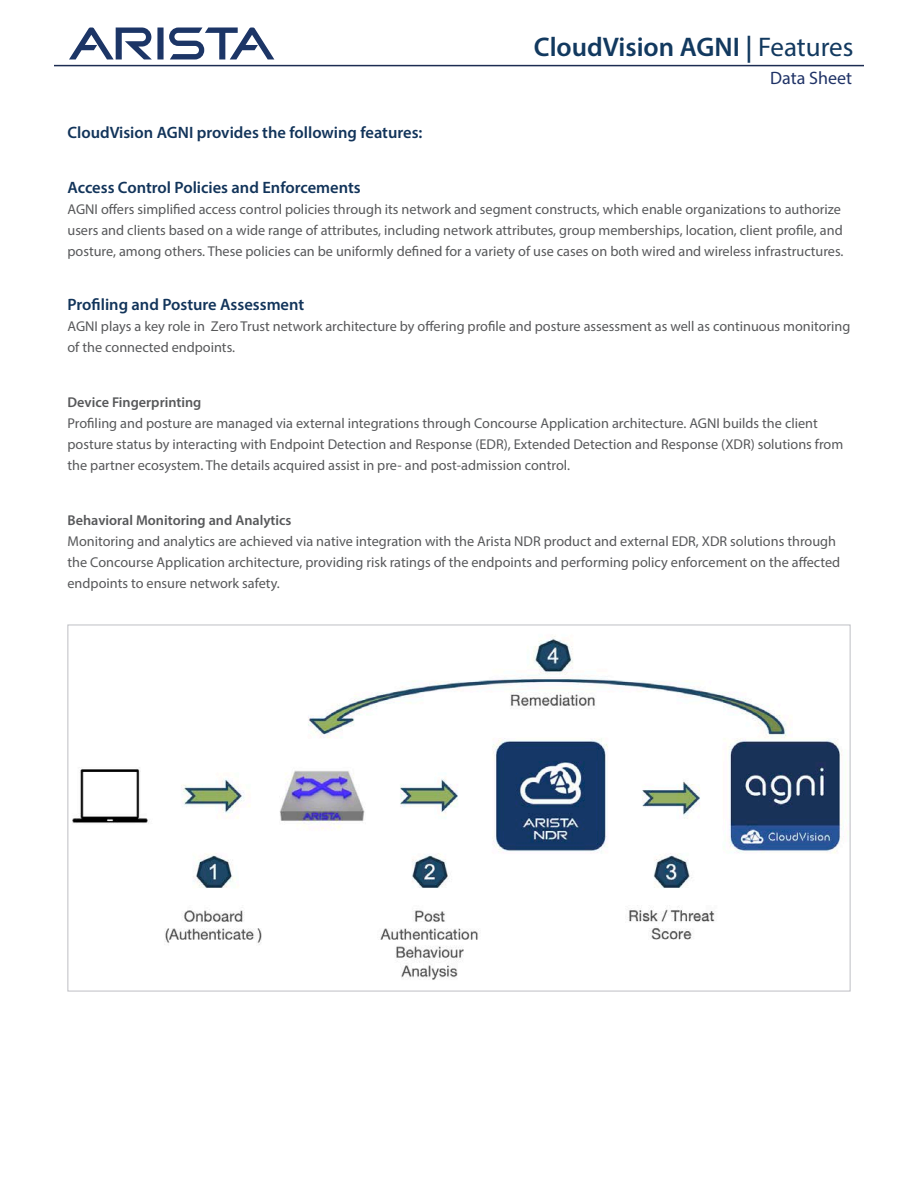
<style>
.page{position:relative;width:918px;height:1188px;background:#fff}
.page>*{position:absolute;margin:0;border:0;box-sizing:border-box;transform-origin:0 0}
.Intro_block_text{font:600 27px "Myriad Pro";color:#12395f}
.t1{font:18px "Myriad Pro";color:#1f3266}
.SubTitel12_12{font:600 16.5px "Myriad Pro";color:#12345a}
.SubTitel12_12-2{font:14.25px/21px "Myriad Pro";color:#57585a}
.s1{font-weight:400}
.s2{font-weight:600}
</style>
<div class="page">
<hr style="left:54px;top:65px;width:810px;height:1px;background:#1c2c52">
<svg style="left:69px;top:27px;width:205px;height:32px"></svg>
<img style="left:72px;top:636px;width:776px;height:344px">
<p class="Intro_block_text" style="left:534px;top:30px;width:321px">CloudVision AGNI | <span class="s1">Features</span></p>
<p class="t1" style="left:770px;top:67px;width:83px">Data Sheet</p>
<p class="SubTitel12_12" style="left:68px;top:122px;width:356px">CloudVision AGNI provides the following features:</p>
<p class="SubTitel12_12" style="left:68px;top:177px;width:295px">Access Control Policies and Enforcements</p>
<p class="SubTitel12_12-2" style="left:68px;top:198px;width:778px">AGNI offers simplified access control policies through its network and segment constructs, which enable organizations to authorize users and clients based on a wide range of attributes, including network attributes, group memberships, location, client profile, and posture, among others. These policies can be uniformly defined for a variety of use cases on both wired and wireless infrastructures.</p>
<p class="SubTitel12_12" style="left:68px;top:294px;width:238px">Profiling and Posture Assessment</p>
<p class="SubTitel12_12-2" style="left:68px;top:316px;width:785px">AGNI plays a key role in Zero Trust network architecture by offering profile and posture assessment as well as continuous monitoring of the connected endpoints.</p>
<p class="SubTitel12_12-2" style="left:68px;top:392px;width:777px"><span class="s2">Device Fingerprinting<br></span>Profiling and posture are managed via external integrations through Concourse Application architecture. AGNI builds the client posture status by interacting with Endpoint Detection and Response (EDR), Extended Detection and Response (XDR) solutions from the partner ecosystem. The details acquired assist in pre- and post-admission control.</p>
<p class="SubTitel12_12-2" style="left:68px;top:509px;width:774px"><span class="s2">Behavioral Monitoring and Analytics<br></span>Monitoring and analytics are achieved via native integration with the Arista NDR product and external EDR, XDR solutions through the Concourse Application architecture, providing risk ratings of the endpoints and performing policy enforcement on the affected endpoints to ensure network safety.</p>
</div>
